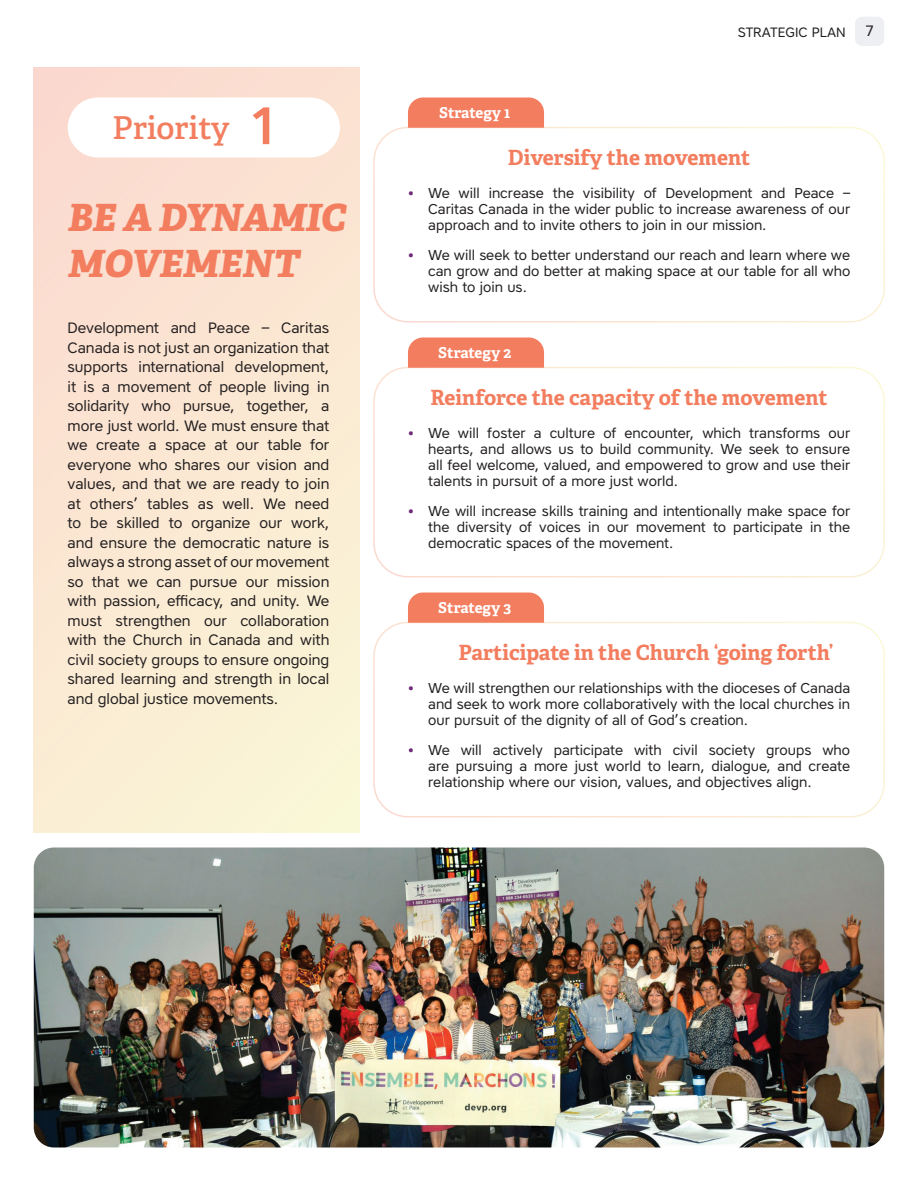
<style>
.page{position:relative;width:918px;height:1188px;background:#fff}
.page>*{position:absolute;margin:0;border:0;box-sizing:border-box;transform-origin:0 0}
.Sous-titre{font:500 52.5px "Core Sans A55";color:#f37e5f}
.Sous-titre-2{font:italic 800 37.5px/46.5px "Adelle";letter-spacing:.005em;color:#f37e5f}
.Sous-titre-3{font:600 31.5px "Adelle";color:#f37e5f}
.t1{font:700 21px "Adelle";color:#f37e5f}
.Texte{font:15px/19.5px "Core Sans A45";color:#231f20;text-align:justify}
.t2{font:700 15px "Adelle";letter-spacing:-.005em;color:#fff}
.t3{font:14.25px/16.2px "Core Sans A45";color:#231f20;text-align:justify}
.t4{font:13.5px "Core Sans A45";color:#231f20}
.s1{font-family:"Core Sans A65";font-weight:700;color:#6e2877}
</style>
<div class="page">
<div style="left:373px;top:127px;width:512px;height:195px;border:2px solid #fff;border-radius:34px"></div>
<div style="left:373px;top:367px;width:512px;height:211px;border:2px solid #fff;border-radius:34px"></div>
<div style="left:373px;top:622px;width:512px;height:196px;border:2px solid #fff;border-radius:34px"></div>
<svg style="left:408px;top:592px;width:136px;height:31px;background:#f38366"></svg>
<div style="left:34px;top:68px;width:326px;height:764px;background:linear-gradient(to right,#fbe3d2,#faeed4)"></div>
<img style="left:34px;top:848px;width:850px;height:300px">
<div style="left:855px;top:17px;width:29px;height:29px;background:#eeeff2;border-radius:7px"></div>
<div style="left:408px;top:98px;width:136px;height:30px;background:#f37e5f"></div>
<div style="left:408px;top:338px;width:136px;height:30px;background:#f37e5f"></div>
<div style="left:68px;top:98px;width:272px;height:60px;background:#fff;border-radius:30px"></div>
<p class="Sous-titre-3" style="left:112px;top:109px;width:119px">Priority</p>
<p class="Sous-titre" style="left:248px;top:91px;width:34px">1</p>
<p class="Sous-titre-2" style="left:68px;top:195px;width:280px">BE A DYNAMIC<br>MOVEMENT</p>
<p class="Texte" style="left:68px;top:318px;width:263px">Development and Peace – Caritas Canada is not just an organization that supports international development, it is a movement of people living in solidarity who pursue, together, a more just world. We must ensure that we create a space at our table for everyone who shares our vision and values, and that we are ready to join at others’ tables as well. We need to be skilled to organize our work, and ensure the democratic nature is always a strong asset of our movement so that we can pursue our mission with passion, efficacy, and unity. We must strengthen our collaboration with the Church in Canada and with civil society groups to ensure ongoing shared learning and strength in local and global justice movements.</p>
<p class="t2" style="left:439px;top:103px;width:73px">Strategy 1</p>
<p class="t4" style="left:738px;top:23px;width:109px">STRATEGIC PLAN</p>
<p class="Texte" style="left:865px;top:21px;width:10px">7</p>
<p class="t1" style="left:508px;top:145px;width:244px">Diversify the movement</p>
<p class="t3" style="left:428px;top:185px;width:424px;text-indent:-20px"><span class="s1">•</span> We will increase the visibility of Development and Peace – Caritas Canada in the wider public to increase awareness of our approach and to invite others to join in our mission.</p>
<p class="t3" style="left:428px;top:246px;width:424px;text-indent:-20px"><span class="s1">•</span> We will seek to better understand our reach and learn where we can grow and do better at making space at our table for all who wish to join us.</p>
<p class="t2" style="left:438px;top:343px;width:74px">Strategy 2</p>
<p class="t1" style="left:430px;top:385px;width:399px">Reinforce the capacity of the movement</p>
<p class="t3" style="left:428px;top:425px;width:424px;text-indent:-20px"><span class="s1">•</span> We will foster a culture of encounter, which transforms our hearts, and allows us to build community. We seek to ensure all feel welcome, valued, and empowered to grow and use their talents in pursuit of a more just world.</p>
<p class="t3" style="left:428px;top:503px;width:424px;text-indent:-20px"><span class="s1">•</span> We will increase skills training and intentionally make space for the diversity of voices in our movement to participate in the democratic spaces of the movement.</p>
<p class="t2" style="left:438px;top:598px;width:74px">Strategy 3</p>
<p class="t1" style="left:459px;top:640px;width:377px">Participate in the Church ‘going forth’</p>
<p class="t3" style="left:428px;top:680px;width:424px;text-indent:-20px"><span class="s1">•</span> We will strengthen our relationships with the dioceses of Canada and seek to work more collaboratively with the local churches in our pursuit of the dignity of all of God’s creation.</p>
<p class="t3" style="left:428px;top:741px;width:423px;text-indent:-20px"><span class="s1">•</span> We will actively participate with civil society groups who are pursuing a more just world to learn, dialogue, and create relationship where our vision, values, and objectives align.</p>
</div>
